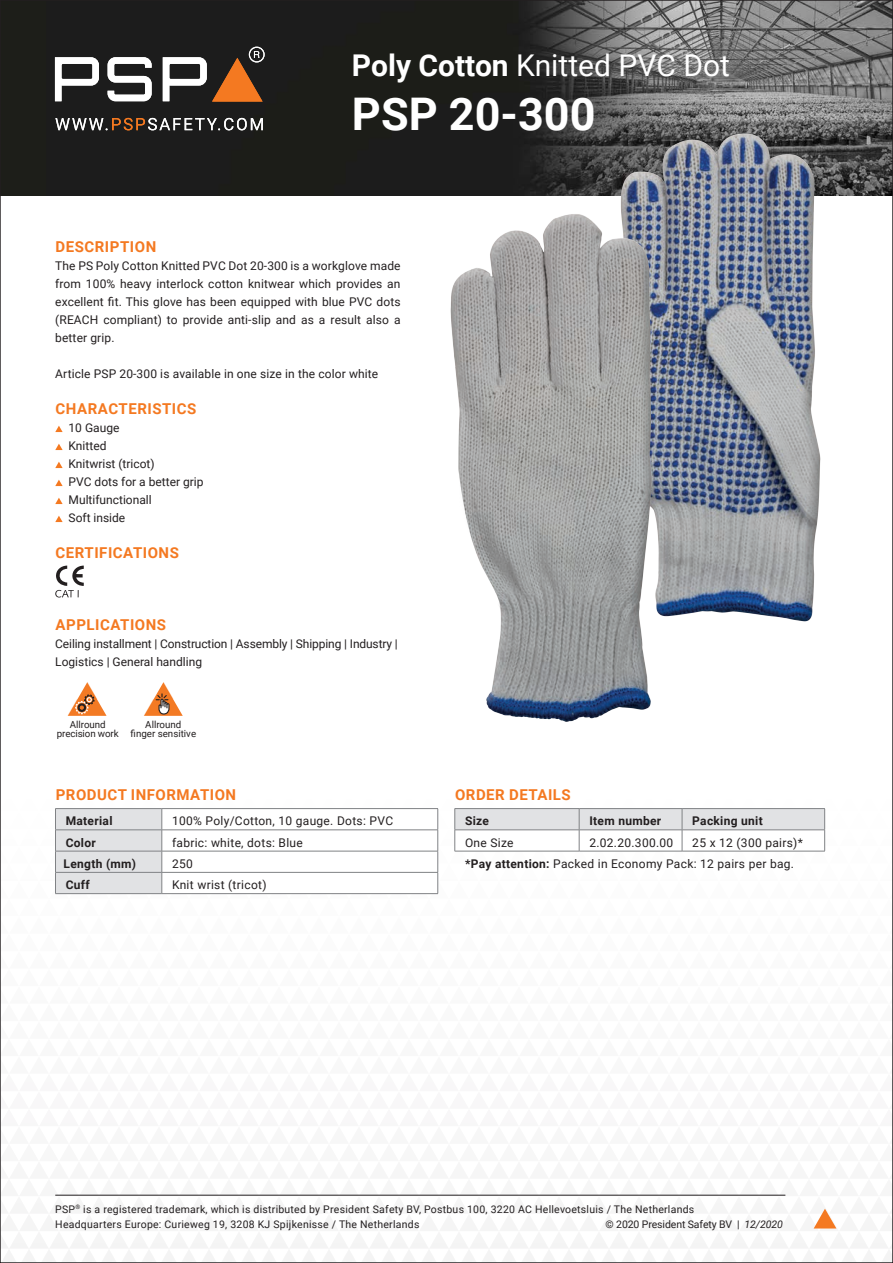
<style>
.page{position:relative;width:893px;height:1263px;background:#fff}
.page>*{position:absolute;margin:0;border:0;box-sizing:border-box;transform-origin:0 0}
.Artikel_code{font:700 45px "Roboto";color:#fff}
.Subnaam_ProdSheet{font:30px "Roboto";color:#fff}
.tussenkop{font:700 15px "Roboto";letter-spacing:.035em;color:#f47921}
.tussenkop_tabel{font:700 15px "Roboto";letter-spacing:.035em;color:#f47921}
.platte_tekst{font:700 15px "Roboto";letter-spacing:.035em;color:#f47921}
.platte_tekst-2{font:12px/18px "Roboto";letter-spacing:.01em;color:#231f20;text-align:justify}
.Opsomming_platte_tek{font:12px/18px "Roboto";color:#231f20}
.kader_-_platte_tekst{font:12px "Roboto";letter-spacing:.025em;color:#231f20}
.kader_-_tekst_vet{font:700 12px "Roboto";letter-spacing:.025em;color:#231f20}
.t1{font:10.5px/15.3px "Roboto";letter-spacing:.025em;color:#231f20}
.t2{font:10.5px "Roboto";letter-spacing:-.01em;color:#231f20}
.Subnaam_ProdSheet-2{font:9.75px/9.8px "Roboto";color:#231f20;text-align:center}
.s1{font-weight:700}
.s2{font-style:italic}
</style>
<div class="page">
<svg style="left:2px;top:715px;width:889px;height:546px"></svg>
<img style="left:2px;top:2px;width:889px;height:194px">
<svg style="left:55px;top:426px;width:8px;height:6px"></svg>
<svg style="left:55px;top:444px;width:8px;height:6px"></svg>
<svg style="left:55px;top:462px;width:8px;height:6px"></svg>
<svg style="left:55px;top:480px;width:8px;height:6px"></svg>
<svg style="left:55px;top:498px;width:8px;height:6px"></svg>
<svg style="left:55px;top:516px;width:8px;height:6px"></svg>
<div style="left:56px;top:809px;width:106px;height:84px;background:#e1e2e4"></div>
<svg style="left:163px;top:808px;width:662px;height:86px"></svg>
<hr style="left:162px;top:808px;width:276px;height:1px;background:#808285">
<hr style="left:455px;top:808px;width:124px;height:1px;background:#808285">
<hr style="left:579px;top:808px;width:103px;height:1px;background:#808285">
<hr style="left:682px;top:808px;width:143px;height:1px;background:#808285">
<hr style="left:162px;top:829px;width:276px;height:1px;background:#808285">
<hr style="left:162px;top:851px;width:276px;height:1px;background:#808285">
<hr style="left:55px;top:808px;width:107px;height:1px;background:#808285">
<hr style="left:55px;top:829px;width:107px;height:1px;background:#808285">
<hr style="left:55px;top:851px;width:107px;height:1px;background:#808285">
<svg style="left:579px;top:809px;width:1px;height:42px"></svg>
<svg style="left:682px;top:809px;width:1px;height:42px"></svg>
<hr style="left:55px;top:872px;width:107px;height:1px;background:#808285">
<svg style="left:55px;top:809px;width:1px;height:84px"></svg>
<hr style="left:162px;top:872px;width:276px;height:1px;background:#808285">
<svg style="left:162px;top:809px;width:1px;height:84px"></svg>
<svg style="left:437px;top:809px;width:1px;height:84px"></svg>
<hr style="left:55px;top:893px;width:107px;height:1px;background:#808285">
<hr style="left:162px;top:893px;width:276px;height:1px;background:#808285">
<hr style="left:455px;top:829px;width:124px;height:1px;background:#808285">
<svg style="left:455px;top:809px;width:1px;height:42px"></svg>
<hr style="left:579px;top:829px;width:103px;height:1px;background:#808285">
<hr style="left:682px;top:829px;width:143px;height:1px;background:#808285">
<svg style="left:824px;top:809px;width:1px;height:42px"></svg>
<hr style="left:455px;top:851px;width:124px;height:1px;background:#808285">
<hr style="left:579px;top:851px;width:103px;height:1px;background:#808285">
<hr style="left:682px;top:851px;width:143px;height:1px;background:#808285">
<svg style="left:55px;top:57px;width:44px;height:44px"></svg>
<svg style="left:108px;top:57px;width:44px;height:44px"></svg>
<svg style="left:163px;top:47px;width:102px;height:55px"></svg>
<svg style="left:55px;top:118px;width:208px;height:12px"></svg>
<img style="left:369px;top:115px;width:518px;height:634px">
<div style="left:607px;top:123px;width:210px;height:495px;background:#fff;opacity:.75"></div>
<div style="left:630px;top:140px;width:202px;height:492px;background:#231f20;opacity:.75"></div>
<img style="left:425px;top:167px;width:253px;height:559px">
<div style="left:440px;top:203px;width:212px;height:509px;background:#fff;opacity:.75"></div>
<div style="left:479px;top:225px;width:184px;height:508px;background:#231f20;opacity:.75"></div>
<svg style="left:55px;top:566px;width:29px;height:31px"></svg>
<svg style="left:144px;top:682px;width:39px;height:34px"></svg>
<svg style="left:68px;top:682px;width:39px;height:34px"></svg>
<svg style="left:814px;top:1209px;width:22px;height:19px"></svg>
<hr style="left:55px;top:1195px;width:730px;height:1px;background:#231f20">
<p class="Subnaam_ProdSheet" style="left:352px;top:45px;width:379px"><span class="s1">Poly Cotton</span> Knitted PVC Dot</p>
<p class="Artikel_code" style="left:352px;top:82px;width:245px">PSP 20-300</p>
<p class="tussenkop" style="left:56px;top:236px;width:102px">DESCRIPTION</p>
<p class="platte_tekst-2" style="left:55px;top:256px;width:347px">The PS Poly Cotton Knitted PVC Dot 20-300 is a workglove made from 100% heavy interlock cotton knitwear which provides an excellent fit. This glove has been equipped with blue PVC dots (REACH compliant) to provide anti-slip and as a result also a better grip.</p>
<p class="platte_tekst-2" style="left:55px;top:364px;width:325px">Article PSP 20-300 is available in one size in the color white</p>
<p class="platte_tekst" style="left:56px;top:398px;width:142px">CHARACTERISTICS</p>
<p class="Opsomming_platte_tek" style="left:69px;top:418px;width:52px">10 Gauge</p>
<p class="Opsomming_platte_tek" style="left:69px;top:436px;width:39px">Knitted</p>
<p class="Opsomming_platte_tek" style="left:69px;top:454px;width:88px">Knitwrist (tricot)</p>
<p class="Opsomming_platte_tek" style="left:69px;top:472px;width:136px">PVC dots for a better grip</p>
<p class="Opsomming_platte_tek" style="left:69px;top:490px;width:85px">Multifunctionall</p>
<p class="Opsomming_platte_tek" style="left:69px;top:508px;width:58px">Soft inside</p>
<p class="tussenkop" style="left:56px;top:542px;width:125px">CERTIFICATIONS</p>
<p class="tussenkop" style="left:56px;top:614px;width:112px">APPLICATIONS</p>
<p class="Opsomming_platte_tek" style="left:55px;top:634px;width:344px">Ceiling installment | Construction | Assembly | Shipping | Industry |<br>Logistics | General handling</p>
<p class="Subnaam_ProdSheet-2" style="left:57px;top:719px;width:64px">Allround precision work</p>
<p class="Subnaam_ProdSheet-2" style="left:131px;top:719px;width:67px">Allround<br>finger sensitive</p>
<p class="tussenkop_tabel" style="left:56px;top:784px;width:182px">PRODUCT INFORMATION</p>
<p class="tussenkop_tabel" style="left:455px;top:784px;width:117px">ORDER DETAILS</p>
<p class="kader_-_tekst_vet" style="left:66px;top:813px;width:48px">Material</p>
<p class="kader_-_platte_tekst" style="left:172px;top:813px;width:223px">100% Poly/Cotton, 10 gauge. Dots: PVC</p>
<p class="kader_-_tekst_vet" style="left:465px;top:813px;width:26px">Size</p>
<p class="kader_-_tekst_vet" style="left:589px;top:813px;width:73px">Item number</p>
<p class="kader_-_tekst_vet" style="left:692px;top:813px;width:72px">Packing unit</p>
<p class="kader_-_tekst_vet" style="left:66px;top:834px;width:32px">Color</p>
<p class="kader_-_platte_tekst" style="left:172px;top:834px;width:132px">fabric: white, dots: Blue</p>
<p class="kader_-_platte_tekst" style="left:465px;top:834px;width:50px">One Size</p>
<p class="kader_-_platte_tekst" style="left:589px;top:834px;width:85px">2.02.20.300.00</p>
<p class="kader_-_platte_tekst" style="left:692px;top:834px;width:112px">25 x 12 (300 pairs)*</p>
<p class="kader_-_tekst_vet" style="left:64px;top:855px;width:74px">Length (mm)</p>
<p class="kader_-_platte_tekst" style="left:172px;top:855px;width:22px">250</p>
<p class="kader_-_platte_tekst" style="left:465px;top:855px;width:331px"><span class="s1">*Pay attention:</span> Packed in Economy Pack: 12 pairs per bag.</p>
<p class="kader_-_tekst_vet" style="left:66px;top:876px;width:26px">Cuff</p>
<p class="kader_-_platte_tekst" style="left:172px;top:876px;width:96px">Knit wrist (tricot)</p>
<p class="t1" style="left:55px;top:1201px;width:641px">PSP<sup>®</sup> is a registered trademark, which is distributed by President Safety BV, Postbus 100, 3220 AC Hellevoetsluis / The Netherlands<br>Headquarters Europe: Curieweg 19, 3208 KJ Spijkenisse / The Netherlands</p>
<p class="t2" style="left:606px;top:1217px;width:179px">© 2020 President Safety BV | <span class="s2">12/2020</span></p>
</div>
